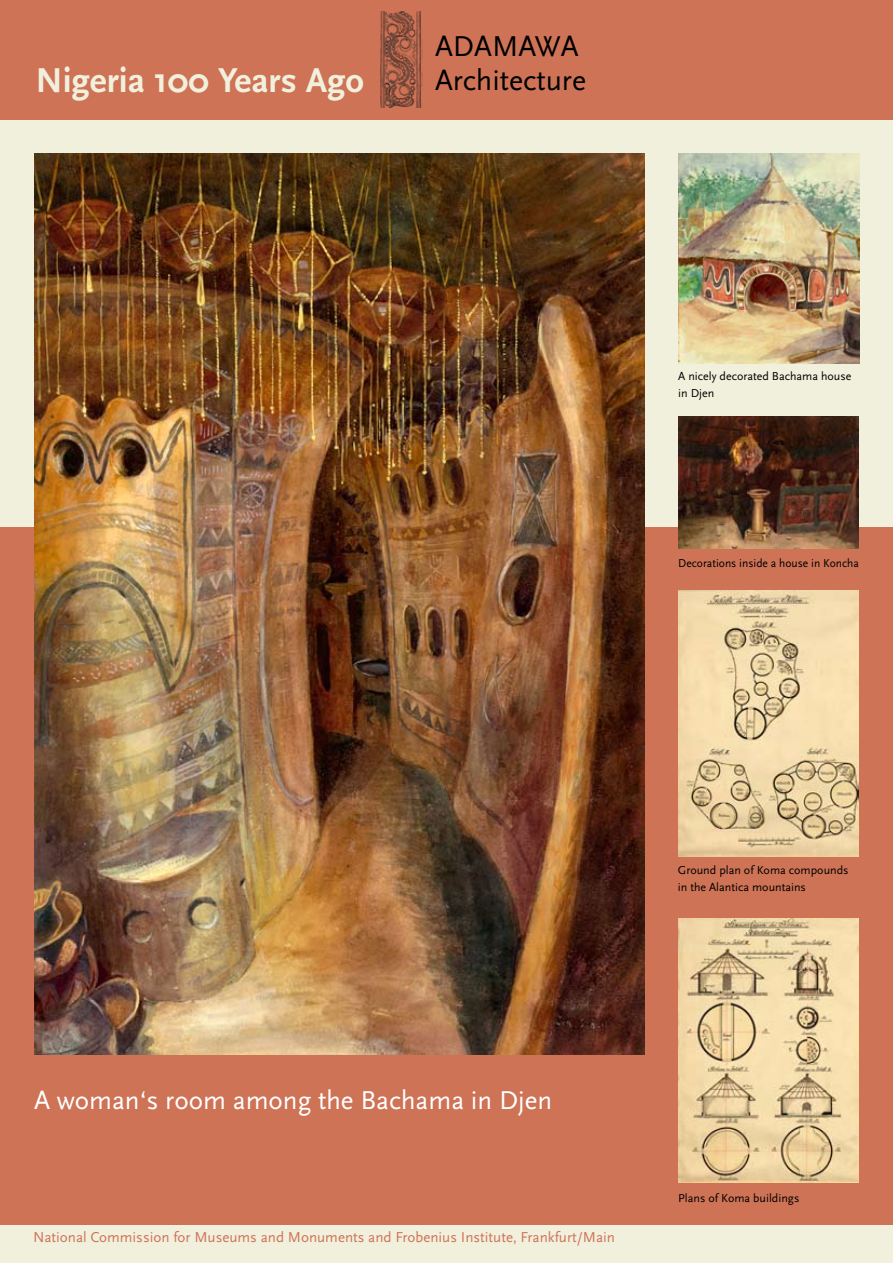
<style>
.page{position:relative;width:893px;height:1263px;background:#fff}
.page>*{position:absolute;margin:0;border:0;box-sizing:border-box;transform-origin:0 0}
.t1{font:700 36px "Scala Sans";color:#f1f0dd}
.t2{font:30px/34px "Scala Sans";color:#000}
.t3{font:27px "Scala Sans";color:#fff}
.t4{font:15px "Scala Sans";color:#ce7356}
.t5{font:12px/17px "Scala Sans";color:#000}
.t6{font:12px "Scala Sans";color:#000;scale:.96 1}
</style>
<div class="page">
<div style="left:0;top:119px;width:893px;height:1144px;background:#f1f0dd"></div>
<div style="left:0;top:527px;width:893px;height:698px;background:#ce7356"></div>
<div style="left:0;top:0;width:893px;height:119px;background:#ce7356"></div>
<img style="left:380px;top:12px;width:42px;height:95px">
<img style="left:678px;top:918px;width:181px;height:264px">
<img style="left:678px;top:590px;width:181px;height:266px">
<img style="left:678px;top:153px;width:181px;height:210px">
<img style="left:34px;top:153px;width:610px;height:901px">
<img style="left:678px;top:416px;width:181px;height:133px">
<h1 class="t1" style="left:35px;top:61px;width:330px">Nigeria 100 Years Ago</h1>
<h2 class="t2" style="left:435px;top:30px;width:153px">ADAMAWA<br>Architecture</h2>
<p class="t5" style="left:678px;top:368px;width:175px">A nicely decorated Bachama house in Djen</p>
<p class="t6" style="left:678px;top:557px;width:190px">Decorations inside a house in Koncha</p>
<p class="t5" style="left:678px;top:862px;width:172px">Ground plan of Koma compounds in the Alantica mountains</p>
<h3 class="t3" style="left:34px;top:1085px;width:520px">A woman‘s room among the Bachama in Djen</h3>
<p class="t4" style="left:33px;top:1229px;width:584px">National Commission for Museums and Monuments and Frobenius Institute, Frankfurt/Main</p>
<p class="t5" style="left:678px;top:1190px;width:123px">Plans of Koma buildings</p>
</div>
